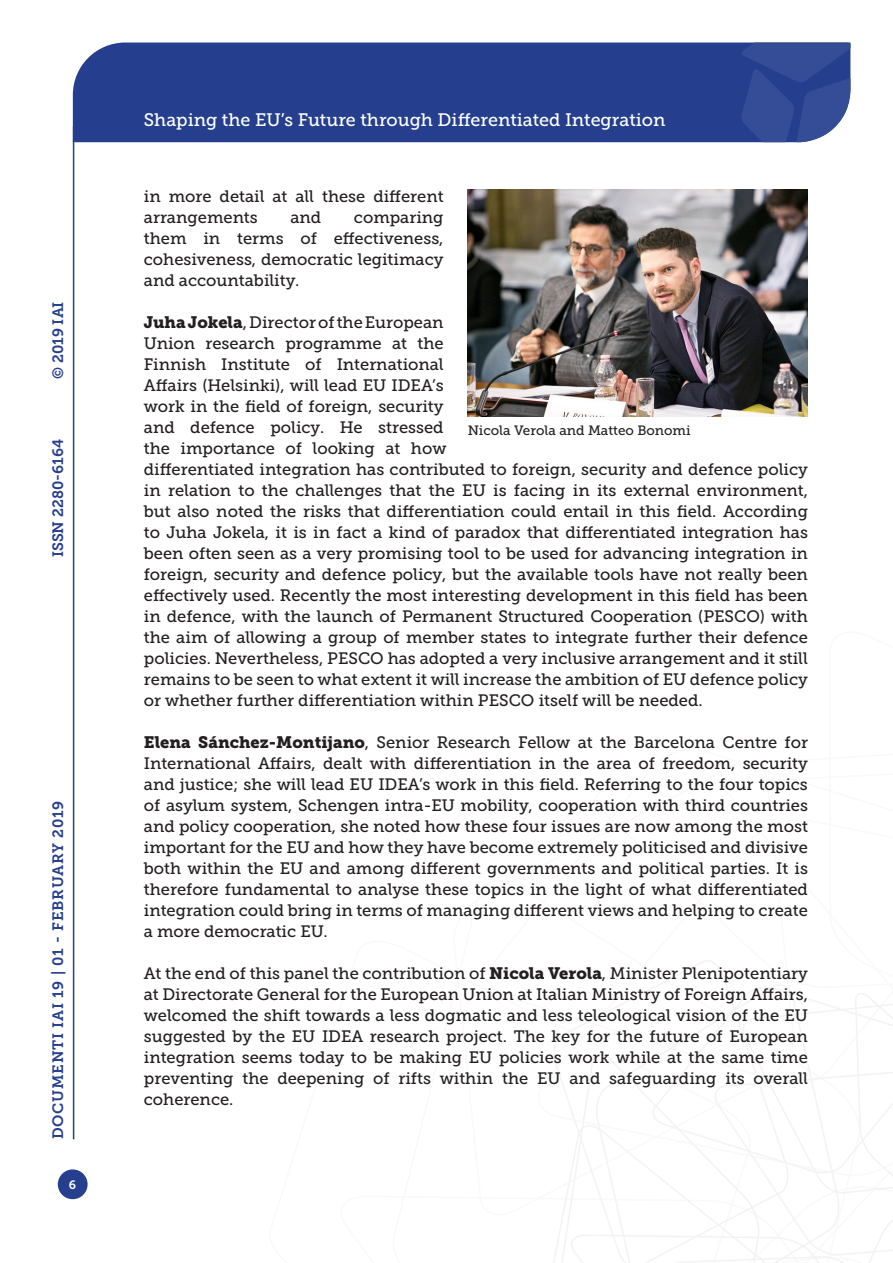
<style>
.page{position:relative;width:893px;height:1263px;background:#fff}
.page>*{position:absolute;margin:0;border:0;box-sizing:border-box;transform-origin:0 0}
.t1{font:18px "Museo Slab 500";color:#fff}
.Testo{font:16.5px/21px "Museo Slab 500";color:#231f20;text-align:justify}
.t2{font:15px "Museo Slab 700";letter-spacing:.05em;color:#253f8e}
.t3{font:15px "Museo Slab 700";color:#253f8e}
.Testo-2{font:13.5px "Museo Slab 500";color:#231f20}
.t4{font:12px "Museo Slab 700";color:#fff}
.s1{font-family:"Museo Slab 900"}
</style>
<div class="page">
<svg style="left:553px;top:960px;width:340px;height:303px"></svg>
<div style="left:73px;top:43px;width:668px;height:99px;background:#253f8e"></div>
<svg style="left:741px;top:43px;width:109px;height:99px;background:#3a5299"></svg>
<div style="left:58px;top:1169px;width:30px;height:30px;background:#253f8e;border-radius:50%"></div>
<hr style="left:73px;top:126px;width:1px;height:1013px;background:#253f8e">
<img style="left:468px;top:189px;width:340px;height:227px">
<p class="t2" style="left:50px;top:379px;width:79px;rotate:-90deg">© 2019 IAI</p>
<p class="t3" style="left:50px;top:557px;width:120px;rotate:-90deg">ISSN 2280-6164</p>
<p class="t2" style="left:50px;top:1139px;width:340px;rotate:-90deg">DOCUMENTI IAI 19 | 01 - FEBRUARY 2019</p>
<p class="t4" style="left:69px;top:1178px;width:9px">6</p>
<p class="t1" style="left:144px;top:110px;width:523px">Shaping the EU’s Future through Differentiated Integration</p>
<p class="Testo" style="left:144px;top:186px;width:301px">in more detail at all these different arrangements</p>
<p class="Testo" style="left:144px;top:207px;width:301px;text-indent:210px">comparing them in terms of effectiveness, cohesiveness, democratic legitimacy and accountability.</p>
<p class="Testo" style="left:144px;top:312px;width:666px;text-align:left"><span class="s1">Juha Jokela</span>, Director of the European<br>Union research programme at the<br>Finnish Institute of International<br>Affairs (Helsinki), will lead EU IDEA’s<br>work in the field of foreign, security<br>and defence policy. He stressed<br>the importance of looking at how<br>differentiated integration has contributed to foreign, security and defence policy in relation to the challenges that the EU is facing in its external environment, but also noted the risks that differentiation could entail in this field. According to Juha Jokela, it is in fact a kind of paradox that differentiated integration has been often seen as a very promising tool to be used for advancing integration in foreign, security and defence policy, but the available tools have not really been effectively used. Recently the most interesting development in this field has been in defence, with the launch of Permanent Structured Cooperation (PESCO) with the aim of allowing a group of member states to integrate further their defence policies. Nevertheless, PESCO has adopted a very inclusive arrangement and it still remains to be seen to what extent it will increase the ambition of EU defence policy or whether further differentiation within PESCO itself will be needed.</p>
<p class="Testo" style="left:144px;top:732px;width:666px"><span class="s1">Elena Sánchez-Montijano</span>, Senior Research Fellow at the Barcelona Centre for International Affairs, dealt with differentiation in the area of freedom, security and justice; she will lead EU IDEA’s work in this field. Referring to the four topics of asylum system, Schengen intra-EU mobility, cooperation with third countries and policy cooperation, she noted how these four issues are now among the most important for the EU and how they have become extremely politicised and divisive both within the EU and among different governments and political parties. It is therefore fundamental to analyse these topics in the light of what differentiated integration could bring in terms of managing different views and helping to create a more democratic EU.</p>
<p class="Testo" style="left:144px;top:963px;width:666px">At the end of this panel the contribution of <span class="s1">Nicola Verola</span>, Minister Plenipotentiary at Directorate General for the European Union at Italian Ministry of Foreign Affairs, welcomed the shift towards a less dogmatic and less teleological vision of the EU suggested by the EU IDEA research project. The key for the future of European integration seems today to be making EU policies work while at the same time preventing the deepening of rifts within the EU and safeguarding its overall coherence.</p>
<p class="Testo" style="left:290px;top:207px;width:32px">and</p>
<p class="Testo-2" style="left:468px;top:423px;width:224px">Nicola Verola and Matteo Bonomi</p>
</div>
